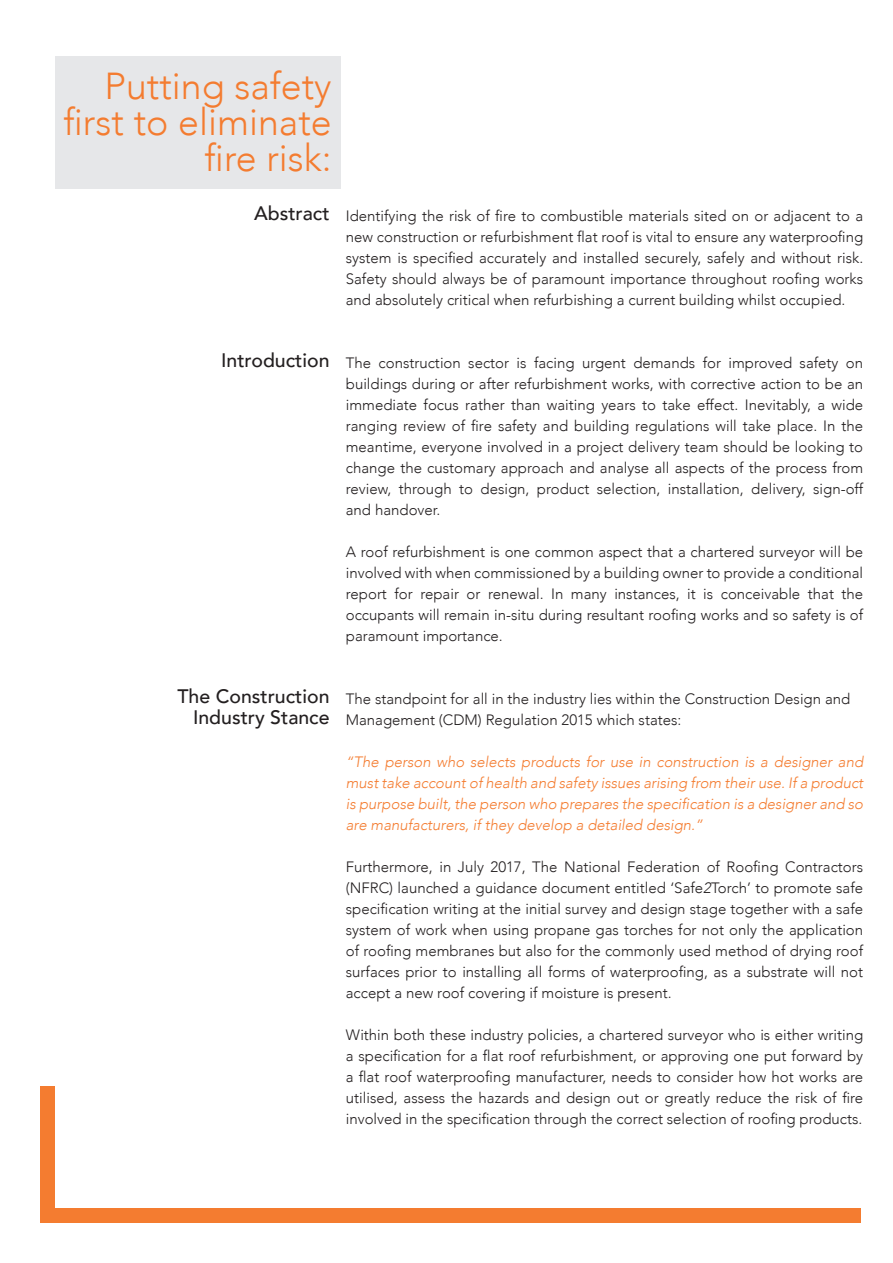
<style>
.page{position:relative;width:893px;height:1263px;background:#fff}
.page>*{position:absolute;margin:0;border:0;box-sizing:border-box;transform-origin:0 0}
.t1{font:300 37.5px/36px "Avenir";color:#f47c30;text-align:right}
.t2{font:500 19.5px/21px "Avenir";color:#231f20;text-align:right}
.t3{font:300 15px/21px "Avenir";color:#231f20;text-align:justify}
.t4{font:italic 300 15px/21px "Avenir";color:#f47c30;text-align:justify}
.s1{font-style:italic}
</style>
<div class="page">
<div style="left:55px;top:56px;width:286px;height:132px;background:#e6e7e9"></div>
<div style="left:40px;top:1208px;width:821px;height:14px;background:#f47c30"></div>
<div style="left:40px;top:1086px;width:15px;height:136px;background:#f47c30"></div>
<h1 class="t1" style="left:63px;top:69px;width:270px">Putting safety first to eliminate fire risk:</h1>
<h2 class="t2" style="left:254px;top:202px;width:77px">Abstract</h2>
<p class="t3" style="left:346px;top:206px;width:519px">Identifying the risk of fire to combustible materials sited on or adjacent to a new construction or refurbishment flat roof is vital to ensure any waterproofing system is specified accurately and installed securely, safely and without risk.<br>Safety should always be of paramount importance throughout roofing works and absolutely critical when refurbishing a current building whilst occupied.</p>
<h2 class="t2" style="left:221px;top:349px;width:110px">Introduction</h2>
<p class="t3" style="left:346px;top:353px;width:519px">The construction sector is facing urgent demands for improved safety on buildings during or after refurbishment works, with corrective action to be an immediate focus rather than waiting years to take effect. Inevitably, a wide ranging review of fire safety and building regulations will take place. In the meantime, everyone involved in a project delivery team should be looking to change the customary approach and analyse all aspects of the process from review, through to design, product selection, installation, delivery, sign-off and handover.</p>
<p class="t3" style="left:346px;top:542px;width:519px">A roof refurbishment is one common aspect that a chartered surveyor will be involved with when commissioned by a building owner to provide a conditional report for repair or renewal. In many instances, it is conceivable that the occupants will remain in-situ during resultant roofing works and so safety is of paramount importance.</p>
<h2 class="t2" style="left:177px;top:685px;width:154px">The Construction<br>Industry Stance</h2>
<p class="t3" style="left:346px;top:689px;width:506px">The standpoint for all in the industry lies within the Construction Design and<br>Management (CDM) Regulation 2015 which states:</p>
<p class="t4" style="left:346px;top:752px;width:519px">“The person who selects products for use in construction is a designer and must take account of health and safety issues arising from their use. If a product is purpose built, the person who prepares the specification is a designer and so are manufacturers, if they develop a detailed design.”</p>
<p class="t3" style="left:346px;top:857px;width:519px">Furthermore, in July 2017, The National Federation of Roofing Contractors (NFRC) launched a guidance document entitled ‘Safe<span class="s1">2</span>Torch’ to promote safe specification writing at the initial survey and design stage together with a safe system of work when using propane gas torches for not only the application of roofing membranes but also for the commonly used method of drying roof surfaces prior to installing all forms of waterproofing, as a substrate will not accept a new roof covering if moisture is present.</p>
<p class="t3" style="left:346px;top:1025px;width:519px">Within both these industry policies, a chartered surveyor who is either writing a specification for a flat roof refurbishment, or approving one put forward by a flat roof waterproofing manufacturer, needs to consider how hot works are utilised, assess the hazards and design out or greatly reduce the risk of fire involved in the specification through the correct selection of roofing products.</p>
</div>
